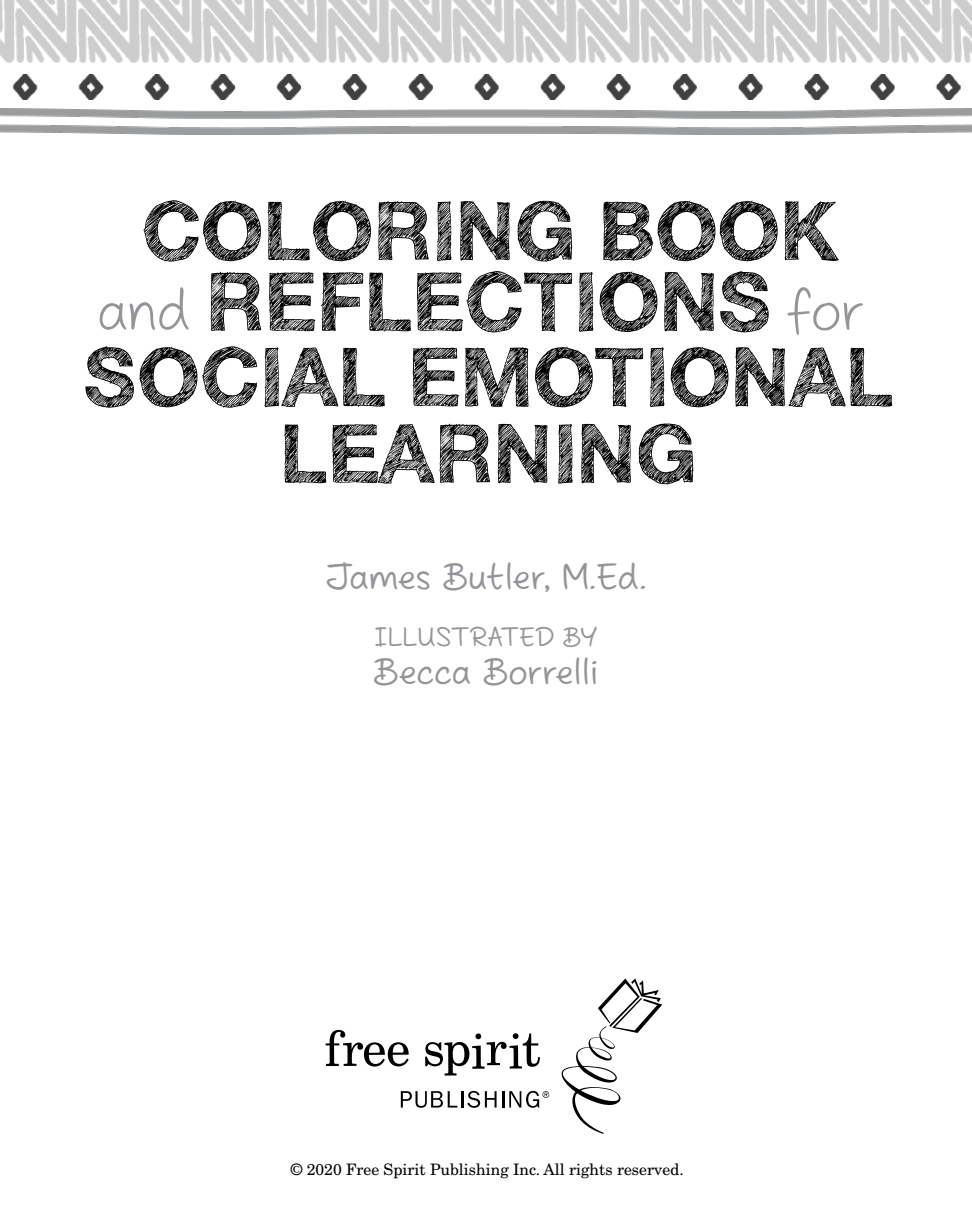
<style>
.page{position:relative;width:972px;height:1215px;background:#fff}
.page>*{position:absolute;margin:0;border:0;box-sizing:border-box;transform-origin:0 0}
.t1{font:700 80.77px/70.9px "Sketchetik";color:#000;text-align:center}
.t2{font:66.38px "Scribbles AF Biro";letter-spacing:-.015em;color:#939598}
.t3{font:40.5px "Scribbles AF Felt Tip";letter-spacing:-.01em;color:#939598}
.t4{font:29.25px "Scribbles AF Felt Tip";letter-spacing:-.015em;color:#939598}
.t5{font:15.75px "New Century Schlbk";color:#000}
</style>
<div class="page">
<svg style="left:401px;top:1091px;width:148px;height:17px"></svg>
<svg style="left:561px;top:978px;width:101px;height:156px"></svg>
<svg style="left:326px;top:1030px;width:83px;height:37px"></svg>
<svg style="left:425px;top:1033px;width:115px;height:43px"></svg>
<img style="left:12px;top:75px;width:949px;height:24px">
<img style="left:0;top:0;width:972px;height:63px">
<h1 class="t1" style="left:140px;top:194px;width:698px">COLORING BOOK<br>REFLECTIONS</h1>
<h2 class="t2" style="left:97px;top:256px;width:95px">and</h2>
<h2 class="t2" style="left:785px;top:256px;width:82px">for</h2>
<h1 class="t1" style="left:83px;top:340px;width:810px">SOCIAL EMOTIONAL</h1>
<h1 class="t1" style="left:278px;top:417px;width:420px">LEARNING</h1>
<h3 class="t3" style="left:326px;top:544px;width:322px">James Butler, M.Ed.</h3>
<h3 class="t4" style="left:374px;top:613px;width:225px">ILLUSTRATED BY</h3>
<h3 class="t3" style="left:373px;top:638px;width:228px">Becca Borrelli</h3>
<p class="t5" style="left:291px;top:1160px;width:395px">© 2020 Free Spirit Publishing Inc. All rights reserved.</p>
</div>
